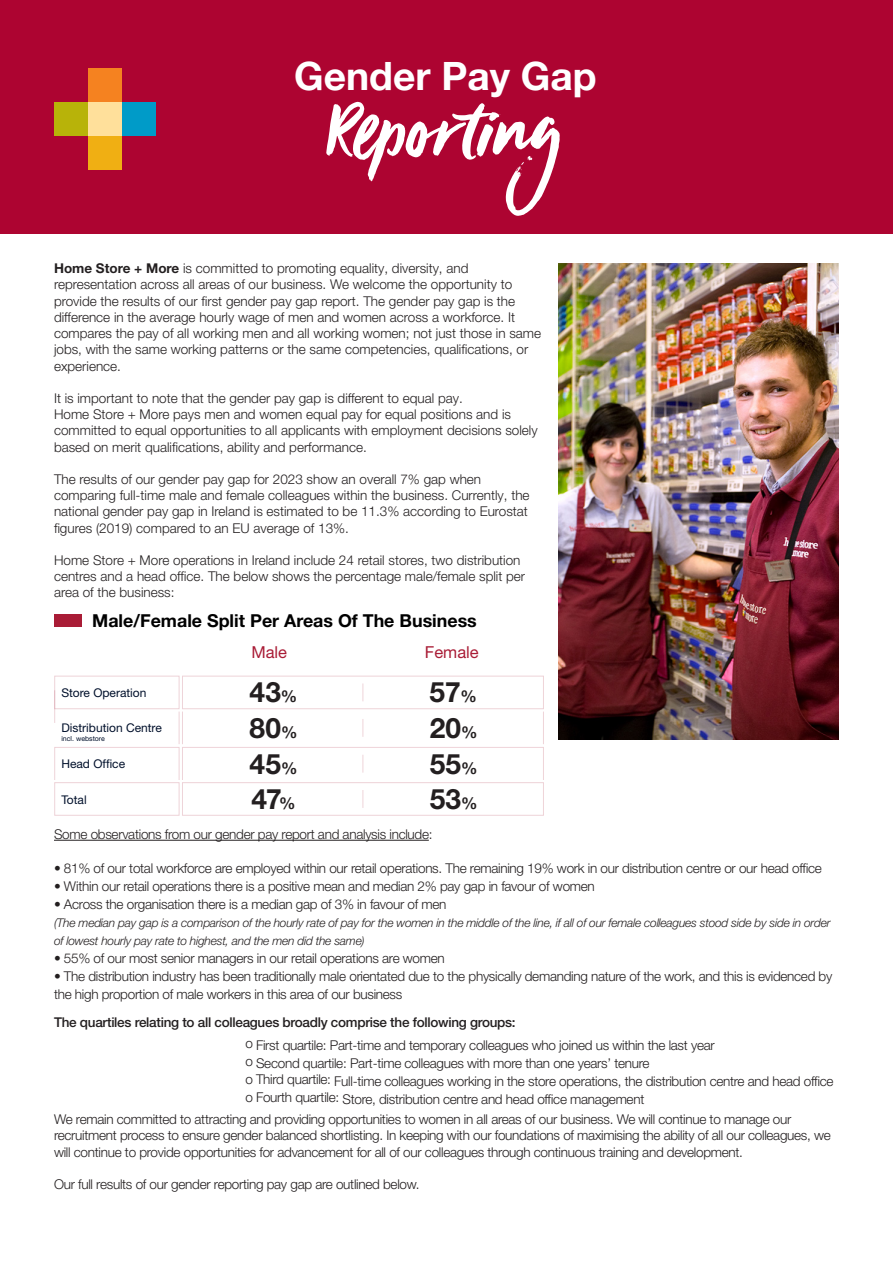
<style>
.page{position:relative;width:893px;height:1263px;background:#fff}
.page>*{position:absolute;margin:0;border:0;box-sizing:border-box;transform-origin:0 0}
.t1{font:90px "Viva Beautiful Pro";color:#fff}
.t2{font:700 39px "Helvetica Neue";color:#fff}
.t3{font:700 28.05px "Helvetica Neue LT Pro";color:#231f20}
.t4{font:700 17.85px "Helvetica Neue LT Pro";color:#000}
.t5{font:16.5px "Helvetica Neue LT Pro";color:#a91c36}
.t6{font:300 13.5px/18px "Helvetica Neue LT Pro";letter-spacing:-.02em;color:#231f20}
.t7{font:300 13.5px/16.2px "Helvetica Neue LT Pro";color:#231f20}
.t8{font:500 13.5px "Helvetica Neue LT Pro";letter-spacing:-.02em;color:#231f20}
.t9{font:italic 300 12px/18px "Helvetica Neue LT Pro";letter-spacing:-.02em;color:#231f20}
.t10{font:12px "Helvetica Neue LT Pro";color:#00102b}
.t11{font:7.05px "Helvetica Neue LT Pro";color:#00102b}
.s1{font-weight:700}
.s2{font-size:16.35px}
</style>
<div class="page">
<div style="left:0;top:0;width:893px;height:234px;background:#ad0431"></div>
<div style="left:88px;top:68px;width:34px;height:34px;background:#f58220"></div>
<div style="left:54px;top:102px;width:34px;height:34px;background:#b8b309"></div>
<div style="left:88px;top:102px;width:34px;height:34px;background:#ffe09b"></div>
<div style="left:122px;top:102px;width:34px;height:34px;background:#009bc8"></div>
<div style="left:88px;top:136px;width:34px;height:34px;background:#f0af13"></div>
<hr style="left:54px;top:840px;width:375px;height:1px;background:#231f20">
<hr style="left:54px;top:690px;width:1px;height:33px;background:#a91c36">
<div style="left:54px;top:614px;width:27px;height:13px;background:#a91c36"></div>
<svg style="left:362px;top:683px;width:1px;height:18px"></svg>
<hr style="left:182px;top:711px;width:1px;height:33px;background:#a91c36">
<svg style="left:362px;top:719px;width:1px;height:18px"></svg>
<hr style="left:543px;top:711px;width:1px;height:33px;background:#a91c36">
<svg style="left:362px;top:755px;width:1px;height:18px"></svg>
<svg style="left:362px;top:790px;width:1px;height:18px"></svg>
<hr style="left:179px;top:711px;width:1px;height:33px;background:#a91c36">
<img style="left:558px;top:264px;width:281px;height:476px">
<h2 class="t2" style="left:294px;top:46px;width:304px">Gender Pay Gap</h2>
<h1 class="t1" style="left:327px;top:69px;width:238px">Reporting</h1>
<p class="t7" style="left:54px;top:260px;width:489px"><span class="s1">Home Store + More</span> is committed to promoting equality, diversity, and representation across all areas of our business. We welcome the opportunity to provide the results of our first gender pay gap report. The gender pay gap is the difference in the average hourly wage of men and women across a workforce. It compares the pay of all working men and all working women; not just those in same jobs, with the same working patterns or the same competencies, qualifications, or experience.</p>
<p class="t7" style="left:54px;top:390px;width:485px">It is important to note that the gender pay gap is different to equal pay.<br>Home Store + More pays men and women equal pay for equal positions and is committed to equal opportunities to all applicants with employment decisions solely based on merit qualifications, ability and performance.</p>
<p class="t7" style="left:54px;top:471px;width:477px">The results of our gender pay gap for 2023 show an overall 7% gap when comparing full-time male and female colleagues within the business. Currently, the national gender pay gap in Ireland is estimated to be 11.3% according to Eurostat figures (2019) compared to an EU average of 13%.</p>
<p class="t7" style="left:54px;top:552px;width:473px">Home Store + More operations in Ireland include 24 retail stores, two distribution centres and a head office. The below shows the percentage male/female split per area of the business:</p>
<h3 class="t4" style="left:92px;top:610px;width:386px">Male/Female Split Per Areas Of The Business</h3>
<p class="t5" style="left:251px;top:642px;width:37px">Male</p>
<p class="t5" style="left:425px;top:642px;width:55px">Female</p>
<p class="t10" style="left:61px;top:685px;width:87px">Store Operation</p>
<h3 class="t3" style="left:249px;top:675px;width:49px">43<span class="s2">%</span></h3>
<h3 class="t3" style="left:429px;top:675px;width:49px">57<span class="s2">%</span></h3>
<p class="t10" style="left:61px;top:721px;width:102px">Distribution Centre</p>
<p class="t10" style="left:61px;top:756px;width:65px">Head Office</p>
<p class="t10" style="left:61px;top:792px;width:27px">Total</p>
<h3 class="t3" style="left:249px;top:711px;width:50px">80<span class="s2">%</span></h3>
<h3 class="t3" style="left:430px;top:711px;width:49px">20<span class="s2">%</span></h3>
<h3 class="t3" style="left:249px;top:746px;width:49px">45<span class="s2">%</span></h3>
<h3 class="t3" style="left:430px;top:746px;width:49px">55<span class="s2">%</span></h3>
<h3 class="t3" style="left:251px;top:782px;width:46px">47<span class="s2">%</span></h3>
<h3 class="t3" style="left:430px;top:782px;width:49px">53<span class="s2">%</span></h3>
<p class="t11" style="left:61px;top:734px;width:45px">incl. webstore</p>
<p class="t6" style="left:54px;top:825px;width:380px">Some observations from our gender pay report and analysis include:</p>
<p class="t6" style="left:54px;top:859px;width:769px">• 81% of our total workforce are employed within our retail operations. The remaining 19% work in our distribution centre or our head office</p>
<p class="t6" style="left:54px;top:877px;width:542px">• Within our retail operations there is a positive mean and median 2% pay gap in favour of women</p>
<p class="t6" style="left:54px;top:895px;width:394px">• Across the organisation there is a median gap of 3% in favour of men</p>
<p class="t9" style="left:54px;top:914px;width:778px">(The median pay gap is a comparison of the hourly rate of pay for the women in the middle of the line, if all of our female colleagues stood side by side in order of lowest hourly pay rate to highest, and the men did the same)</p>
<p class="t6" style="left:54px;top:949px;width:392px">• 55% of our most senior managers in our retail operations are women</p>
<p class="t6" style="left:54px;top:967px;width:780px">• The distribution industry has been traditionally male orientated due to the physically demanding nature of the work, and this is evidenced by the high proportion of male workers in this area of our business</p>
<p class="t8" style="left:54px;top:1014px;width:463px">The quartiles relating to all colleagues broadly comprise the following groups:</p>
<p class="t6" style="left:245px;top:1035px;width:590px">o First quartile: Part-time and temporary colleagues who joined us within the last year<br>o Second quartile: Part-time colleagues with more than one years’ tenure<br>o Third quartile: Full-time colleagues working in the store operations, the distribution centre and head office o Fourth quartile: Store, distribution centre and head office management</p>
<p class="t6" style="left:54px;top:1111px;width:778px;line-height:16.2px">We remain committed to attracting and providing opportunities to women in all areas of our business. We will continue to manage our recruitment process to ensure gender balanced shortlisting. In keeping with our foundations of maximising the ability of all our colleagues, we will continue to provide opportunities for advancement for all of our colleagues through continuous training and development.</p>
<p class="t6" style="left:54px;top:1175px;width:367px">Our full results of our gender reporting pay gap are outlined below.</p>
</div>
